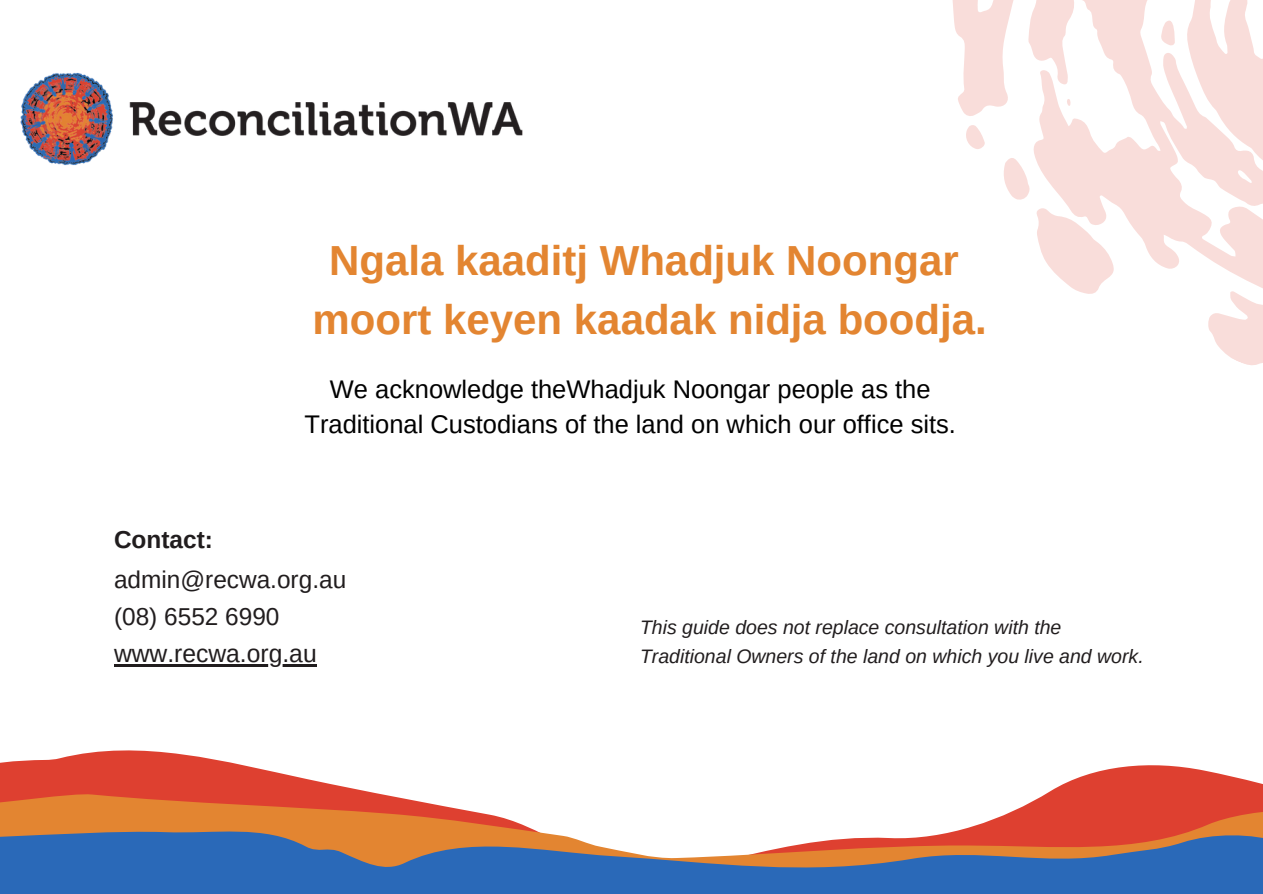
<style>
.page{position:relative;width:1263px;height:894px;background:#fff}
.page>*{position:absolute;margin:0;border:0;box-sizing:border-box;transform-origin:0 0}
.t1{font:700 42px/58.5px "Arimo";color:#e38531;text-align:center}
.t2{font:25.5px/34.8px "Arimo";color:#000;text-align:center}
.t3{font:24.6px "Arimo";color:#211d1e}
.t4{font:24.45px/37px "Arimo";color:#211d1e}
.t5{font:700 24.45px "Arimo";color:#211d1e}
.t6{font:italic 19.5px/29.2px "Arimo";color:#211d1e}
</style>
<div class="page">
<svg style="left:1127px;top:0;width:136px;height:269px;fill:#f9ddda"></svg>
<svg style="left:1197px;top:220px;width:66px;height:145px"></svg>
<svg style="left:1158px;top:12px;width:27px;height:35px"></svg>
<svg style="left:952px;top:0;width:175px;height:294px"></svg>
<svg style="left:0;top:750px;width:1263px;height:44px"></svg>
<svg style="left:0;top:794px;width:1263px;height:37px"></svg>
<img style="left:20px;top:72px;width:503px;height:94px">
<svg style="left:0;top:831px;width:1263px;height:40px;background:#867e8f"></svg>
<div style="left:0;top:871px;width:1263px;height:22px;background:#2a69b8"></div>
<hr style="left:114px;top:664px;width:203px;height:2px;background:#211d1e">
<p class="t5" style="left:114px;top:525px;width:100px">Contact:</p>
<h1 class="t1" style="left:313px;top:231px;width:676px">Ngala kaaditj Whadjuk Noongar moort keyen kaadak nidja boodja.</h1>
<p class="t2" style="left:304px;top:371px;width:653px">We acknowledge theWhadjuk Noongar people as the<br>Traditional Custodians of the land on which our office sits.</p>
<p class="t4" style="left:114px;top:560px;width:234px">admin@recwa.org.au (08) 6552 6990</p>
<p class="t3" style="left:114px;top:639px;width:204px">www.recwa.org.au</p>
<p class="t6" style="left:640px;top:612px;width:505px">This guide does not replace consultation with the<br>Traditional Owners of the land on which you live and work.</p>
</div>
